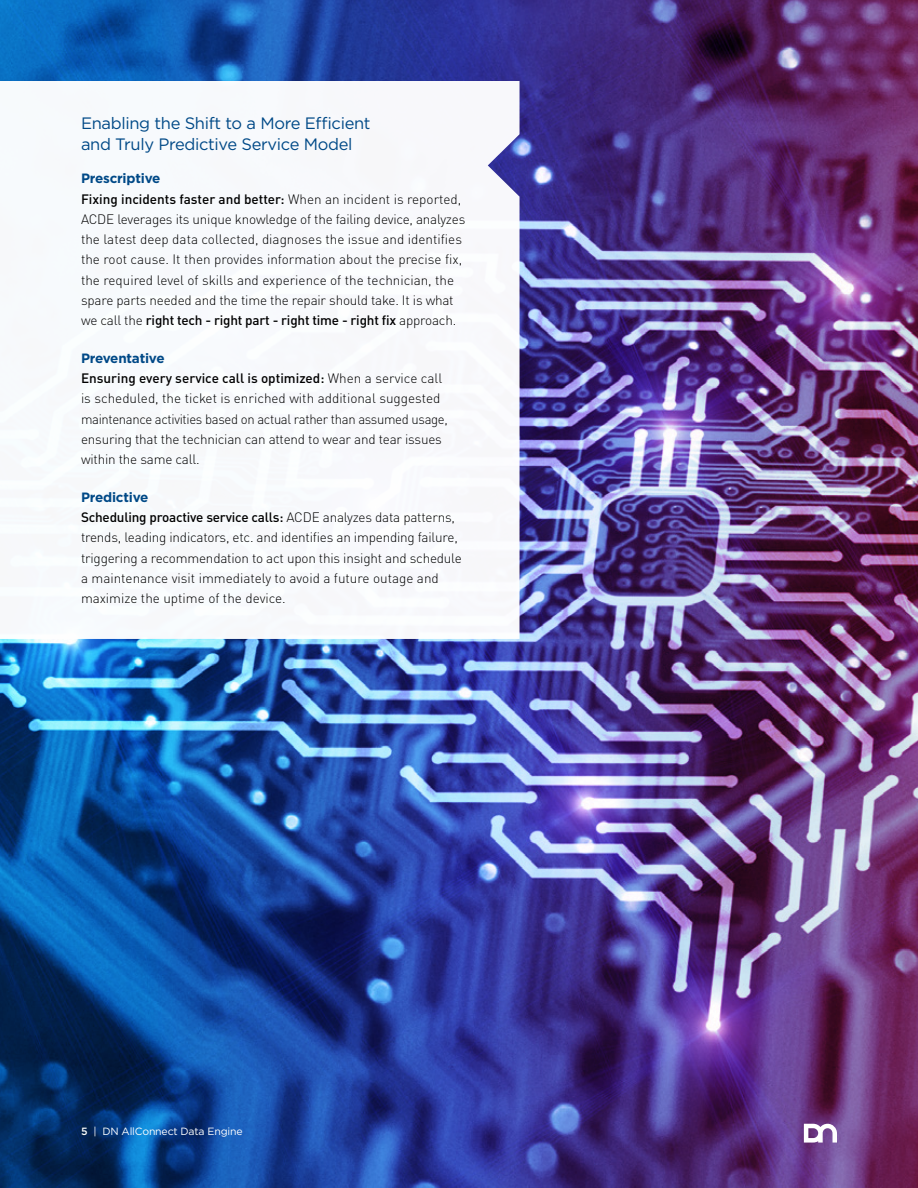
<style>
.page{position:relative;width:918px;height:1188px;background:#fff}
.page>*{position:absolute;margin:0;border:0;box-sizing:border-box;transform-origin:0 0}
.t1{font:16.5px/21px "Gotham Pro";letter-spacing:-.02em;color:#004987}
.t2{font:300 13.5px/20.2px "DIN Pro";letter-spacing:-.015em;color:#000}
.t3{font:700 13.5px "Gotham Pro";letter-spacing:-.015em;color:#004987}
.t4{font:10.5px "Gotham Pro";letter-spacing:-.015em;color:#fff}
.s1{font-weight:500}
</style>
<div class="page">
<img style="left:0;top:0;width:918px;height:1188px">
<svg style="left:0;top:81px;width:520px;height:558px"></svg>
<svg style="left:804px;top:1124px;width:33px;height:19px"></svg>
<p class="t1" style="left:81px;top:112px;width:291px">Enabling the Shift to a More Efficient and Truly Predictive Service Model</p>
<p class="t3" style="left:81px;top:171px;width:81px">Prescriptive</p>
<p class="t2" style="left:81px;top:188px;width:386px"><span class="s1">Fixing incidents faster and better:</span> When an incident is reported, ACDE leverages its unique knowledge of the failing device, analyzes the latest deep data collected, diagnoses the issue and identifies the root cause. It then provides information about the precise fix, the required level of skills and experience of the technician, the spare parts needed and the time the repair should take. It is what we call the <span class="s1">right tech - right part - right time - right fix</span> approach.</p>
<p class="t3" style="left:81px;top:350px;width:85px">Preventative</p>
<p class="t2" style="left:81px;top:367px;width:368px"><span class="s1">Ensuring every service call is optimized:</span> When a service call is scheduled, the ticket is enriched with additional suggested maintenance activities based on actual rather than assumed usage, ensuring that the technician can attend to wear and tear issues within the same call.</p>
<p class="t3" style="left:81px;top:489px;width:69px">Predictive</p>
<p class="t2" style="left:81px;top:506px;width:382px"><span class="s1">Scheduling proactive service calls:</span> ACDE analyzes data patterns, trends, leading indicators, etc. and identifies an impending failure, triggering a recommendation to act upon this insight and schedule a maintenance visit immediately to avoid a future outage and maximize the uptime of the device.</p>
<p class="t4" style="left:81px;top:1126px;width:163px"><span class="s1">5</span> | DN AllConnect Data Engine</p>
</div>
